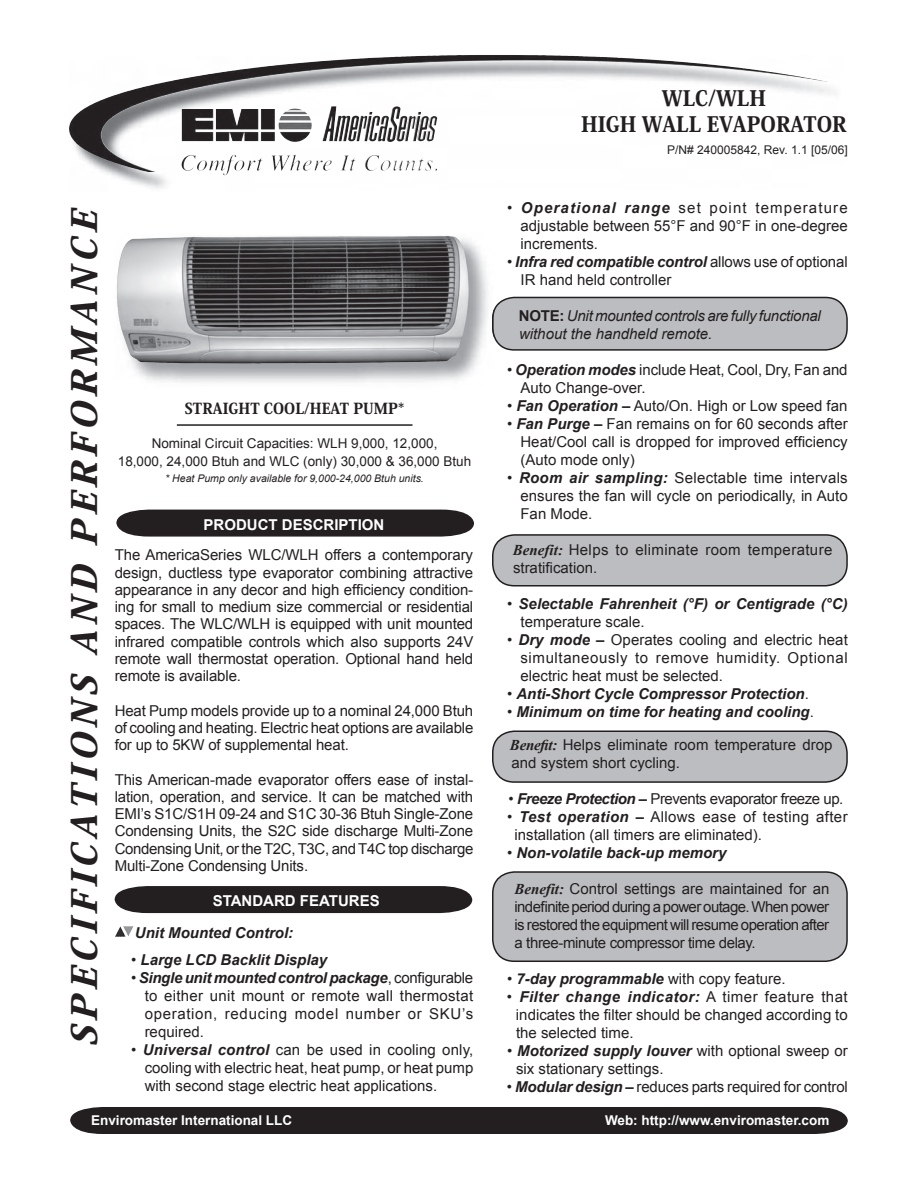
<style>
.page{position:relative;width:918px;height:1188px;background:#fff}
.page>*{position:absolute;margin:0;border:0;box-sizing:border-box;transform-origin:0 0}
.t1{font:italic 800 34.5px "Koz Min Pro";color:#231f20;scale:1.09 1}
.t2{font:800 21px/25.2px "Koz Min Pro";color:#231f20;text-align:center}
.t3{font:15px/18px "Arial";color:#231f20;text-align:justify}
.t4{font:italic 700 15px/18px "Arial";color:#231f20}
.t5{font:italic 15px/18px "Arial";letter-spacing:-.015em;color:#231f20}
.t6{font:15px/18px "Arial";letter-spacing:.025em;color:#231f20}
.t7{font:15px "Arial";letter-spacing:-.03em;color:#231f20}
.t8{font:700 15px "Arial";color:#fff}
.t9{font:800 15px "Koz Min Pro";color:#231f20}
.t10{font:13.5px/17.2px "Arial";color:#231f20;text-align:center}
.t11{font:700 13.5px "Arial";color:#fff}
.t12{font:12px "Arial";color:#231f20}
.t13{font:italic 10.5px "Arial";color:#231f20}
.s1{font-weight:400;font-style:normal}
.s2{font-weight:700;font-style:italic}
.s3{font-weight:700;font-style:normal}
.s4{font-family:"Times New Roman";font-weight:700;font-style:italic}
</style>
<div class="page">
<div style="left:70px;top:1107px;width:778px;height:27px;background:#231f20"></div>
<div style="left:493px;top:731px;width:354px;height:51px;background:#bcbdc0;border-radius:22px"></div>
<div style="left:492px;top:730px;width:356px;height:53px;border:2px solid #231f20;border-radius:22px"></div>
<div style="left:493px;top:872px;width:354px;height:89px;background:#bcbdc0;border-radius:22px"></div>
<div style="left:492px;top:871px;width:356px;height:91px;border:2px solid #231f20;border-radius:22px"></div>
<img style="left:70px;top:55px;width:765px;height:133px">
<img style="left:499px;top:61px;width:329px;height:21px">
<img style="left:322px;top:106px;width:14px;height:35px">
<svg style="left:116px;top:509px;width:358px;height:28px;background:#332f30"></svg>
<img style="left:115px;top:926px;width:19px;height:11px">
<hr style="left:177px;top:424px;width:236px;height:2px;background:#231f20">
<div style="left:493px;top:535px;width:354px;height:51px;background:#bcbdc0;border-radius:22px"></div>
<div style="left:492px;top:534px;width:356px;height:52px;border:2px solid #231f20;border-radius:22px"></div>
<img style="left:117px;top:235px;width:371px;height:148px">
<svg style="left:492px;top:297px;width:356px;height:54px;background:#b5b5b8"></svg>
<img style="left:457px;top:239px;width:12px;height:114px">
<svg style="left:114px;top:886px;width:359px;height:28px;background:#332f30"></svg>
<h2 class="t2" style="left:581px;top:85px;width:267px">WLC/WLH<br>HIGH WALL EVAPORATOR</h2>
<h1 class="t1" style="left:59px;top:1047px;width:779px;rotate:-90deg">SPECIFICATIONS AND PERFORMANCE</h1>
<p class="t9" style="left:185px;top:397px;width:221px">STRAIGHT COOL/HEAT PUMP*</p>
<p class="t10" style="left:118px;top:435px;width:355px">Nominal Circuit Capacities: WLH 9,000, 12,000,<br>18,000, 24,000 Btuh and WLC (only) 30,000 &amp; 36,000 Btuh</p>
<p class="t13" style="left:165px;top:471px;width:260px">* Heat Pump only available for 9,000-24,000 Btuh units.</p>
<p class="t8" style="left:204px;top:515px;width:182px">PRODUCT DESCRIPTION</p>
<p class="t3" style="left:115px;top:547px;width:360px;line-height:17.2px">The AmericaSeries WLC/WLH offers a contemporary design, ductless type evaporator combining attractive appearance in any decor and high efficiency condition&shy;ing for small to medium size commercial or residential spaces. The WLC/WLH is equipped with unit mounted infrared compatible controls which also supports 24V remote wall thermostat operation. Optional hand held remote is available.</p>
<p class="t3" style="left:115px;top:702px;width:360px;line-height:17.2px">Heat Pump models provide up to a nominal 24,000 Btuh of cooling and heating. Electric heat options are available for up to 5KW of supplemental heat.</p>
<p class="t3" style="left:115px;top:771px;width:360px;line-height:17.2px">This American-made evaporator offers ease of instal&shy;lation, operation, and service. It can be matched with EMI’s S1C/S1H 09-24 and S1C 30-36 Btuh Single-Zone Condensing Units, the S2C side discharge Multi-Zone Condensing Unit, or the T2C, T3C, and T4C top discharge Multi-Zone Condensing Units.</p>
<p class="t8" style="left:213px;top:891px;width:168px">STANDARD FEATURES</p>
<p class="t4" style="left:135px;top:925px;width:160px">Unit Mounted Control:</p>
<p class="t4" style="left:131px;top:951px;width:198px"><span class="s1">•</span> Large LCD Backlit Display</p>
<p class="t3" style="left:145px;top:969px;width:330px;text-indent:-14px">• <span class="s2">Single unit mounted control package</span>, configurable to either unit mount or remote wall thermostat operation, reducing model number or SKU’s required.</p>
<p class="t3" style="left:145px;top:1041px;width:330px;text-indent:-13px">• <span class="s2">Universal control</span> can be used in cooling only, cooling with electric heat, heat pump, or heat pump with second stage electric heat applications.</p>
<p class="t12" style="left:667px;top:142px;width:182px">P/N# 240005842, Rev. 1.1 [05/06]</p>
<p class="t3" style="left:520px;top:198px;width:329px;text-indent:-13px">• <span class="s2">Operational range</span> set point temperature adjustable between 55°F and 90°F in one-degree increments.</p>
<p class="t3" style="left:520px;top:252px;width:329px;text-indent:-13px">• <span class="s2">Infra red compatible control</span> allows use of optional<br>IR hand held controller</p>
<p class="t5" style="left:519px;top:307px;width:303px"><span class="s3">NOTE:</span> Unit mounted controls are fully functional without the handheld remote.</p>
<p class="t3" style="left:520px;top:360px;width:329px;text-indent:-14px">• <span class="s2">Operation modes</span> include Heat, Cool, Dry, Fan and<br>Auto Change-over.</p>
<p class="t3" style="left:507px;top:396px;width:342px">• <span class="s2">Fan Operation –</span> Auto/On. High or Low speed fan</p>
<p class="t3" style="left:520px;top:414px;width:329px;text-indent:-13px">• <span class="s2">Fan Purge –</span> Fan remains on for 60 seconds after Heat/Cool call is dropped for improved efficiency (Auto mode only)</p>
<p class="t3" style="left:520px;top:468px;width:329px;text-indent:-13px">• <span class="s2">Room air sampling:</span> Selectable time intervals ensures the fan will cycle on periodically, in Auto Fan Mode.</p>
<p class="t6" style="left:513px;top:540px;width:321px"><span class="s4">Benefit:</span> Helps to eliminate room temperature stratification.</p>
<p class="t4" style="left:520px;top:595px;width:329px;text-indent:-13px"><span class="s1">•</span> Selectable Fahrenheit (°F) or Centigrade (°C) <span class="s1">temperature scale.</span></p>
<p class="t3" style="left:520px;top:630px;width:329px;text-indent:-13px">• <span class="s2">Dry mode –</span> Operates cooling and electric heat simultaneously to remove humidity. Optional electric heat must be selected.</p>
<p class="t4" style="left:507px;top:685px;width:303px"><span class="s1">•</span> Anti-Short Cycle Compressor Protection<span class="s1">.</span></p>
<p class="t4" style="left:507px;top:703px;width:308px"><span class="s1">•</span> Minimum on time for heating and cooling<span class="s1">.</span></p>
<p class="t3" style="left:510px;top:735px;width:324px"><span class="s4">Benefit:</span> Helps eliminate room temperature drop and system short cycling.</p>
<p class="t7" style="left:508px;top:788px;width:336px">• <span class="s2">Freeze Protection –</span> Prevents evaporator freeze up.</p>
<p class="t3" style="left:514px;top:807px;width:335px;text-indent:-7px">• <span class="s2">Test operation –</span> Allows ease of testing after installation (all timers are eliminated).</p>
<p class="t4" style="left:507px;top:844px;width:221px"><span class="s1">•</span> Non-volatile back-up memory</p>
<p class="t3" style="left:514px;top:879px;width:317px"><span class="s4">Benefit:</span> Control settings are maintained for an indefinite period during a power outage. When power is restored the equipment will resume operation after a three-minute compressor time delay.</p>
<p class="t3" style="left:507px;top:969px;width:280px">• <span class="s2">7-day programmable</span> with copy feature.</p>
<p class="t3" style="left:516px;top:987px;width:333px;text-indent:-9px">• <span class="s2">Filter change indicator:</span> A timer feature that indicates the filter should be changed according to the selected time.</p>
<p class="t3" style="left:516px;top:1041px;width:333px;text-indent:-9px">• <span class="s2">Motorized supply louver</span> with optional sweep or six stationary settings.</p>
<p class="t3" style="left:507px;top:1077px;width:342px">• <span class="s2">Modular design –</span> reduces parts required for control</p>
<p class="t11" style="left:91px;top:1111px;width:203px">Enviromaster International LLC</p>
<p class="t11" style="left:605px;top:1111px;width:226px">Web: http://www.enviromaster.com</p>
</div>
